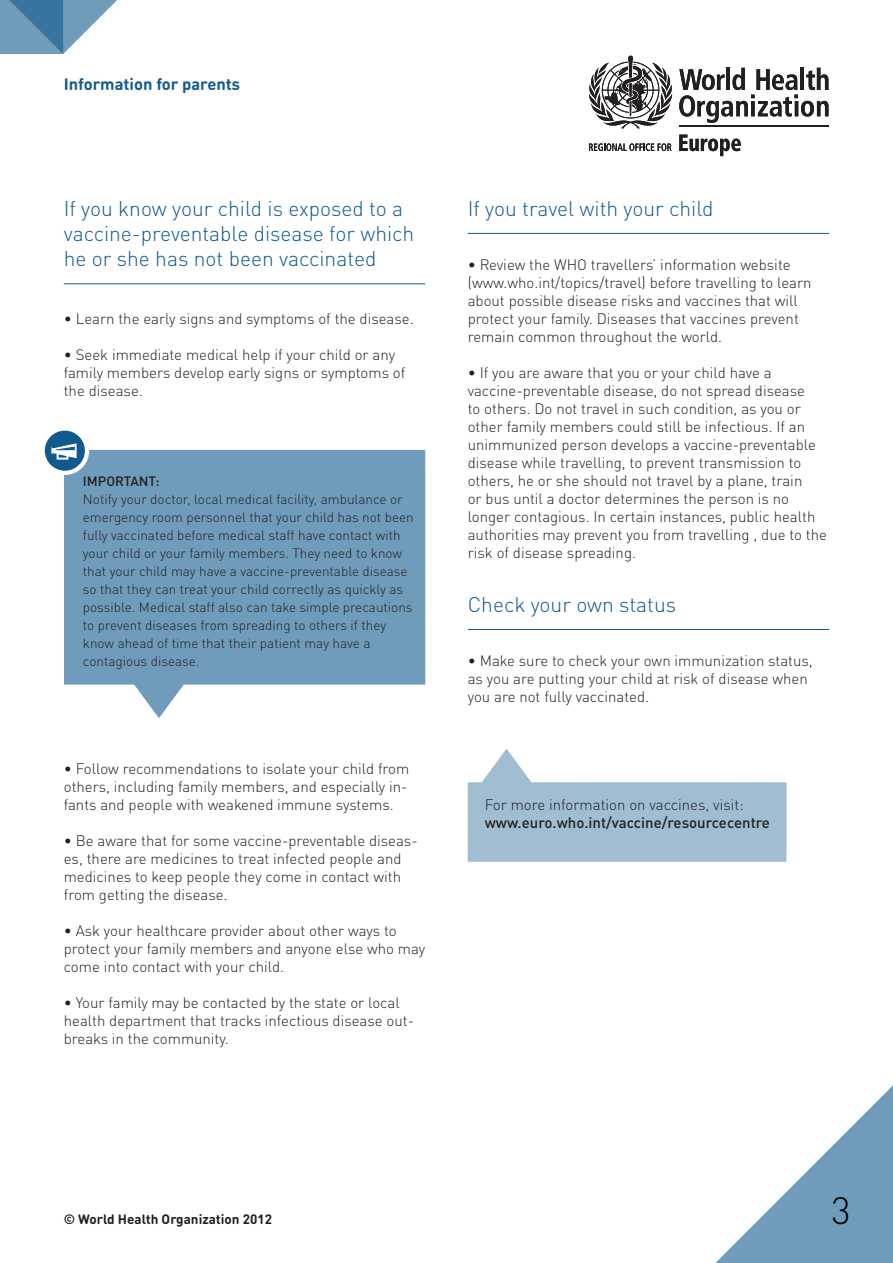
<style>
.page{position:relative;width:893px;height:1263px;background:#fff}
.page>*{position:absolute;margin:0;border:0;box-sizing:border-box;transform-origin:0 0}
.t1{font:300 37.5px "DIN Pro";color:#000}
.t2{font:300 21px/25.2px "DIN Pro";color:#115a8e}
.t3{font:700 16.5px "DIN Round Pro";color:#115a8e}
.t4{font:300 15px/18px "DIN Pro";color:#231f20}
.t5{font:500 15px "DIN Pro";color:#231f20}
.t6{font:300 13.5px/18px "DIN Pro";color:#231f20}
.t7{font:700 13.5px "DIN Round Pro";color:#231f20}
.t8{font:500 13.5px "DIN Pro";color:#231f20}
</style>
<div class="page">
<svg style="left:715px;top:1085px;width:178px;height:178px"></svg>
<svg style="left:0;top:0;width:117px;height:54px"></svg>
<svg style="left:589px;top:143px;width:82px;height:8px"></svg>
<hr style="left:679px;top:126px;width:150px;height:1px;background:#231f20">
<svg style="left:589px;top:56px;width:83px;height:72px"></svg>
<svg style="left:679px;top:68px;width:149px;height:55px"></svg>
<svg style="left:679px;top:135px;width:62px;height:21px"></svg>
<svg style="left:64px;top:450px;width:361px;height:268px;background:#80a7c2"></svg>
<svg style="left:43px;top:428px;width:44px;height:45px"></svg>
<div style="left:40px;top:426px;width:49px;height:49px;border:4px solid #fff;border-radius:50%"></div>
<svg style="left:51px;top:443px;width:26px;height:17px"></svg>
<hr style="left:64px;top:283px;width:361px;height:1px;background:#115a8e">
<hr style="left:468px;top:233px;width:361px;height:1px;background:#115a8e">
<hr style="left:468px;top:629px;width:361px;height:1px;background:#115a8e">
<svg style="left:468px;top:749px;width:318px;height:113px"></svg>
<p class="t3" style="left:64px;top:73px;width:178px">Information for parents</p>
<h2 class="t2" style="left:64px;top:194px;width:352px">If you know your child is exposed to a vaccine-preventable disease for which he or she has not been vaccinated</h2>
<p class="t4" style="left:64px;top:308px;width:351px">• Learn the early signs and symptoms of the disease.</p>
<p class="t4" style="left:64px;top:344px;width:343px">• Seek immediate medical help if your child or any family members develop early signs or symptoms of the disease.</p>
<p class="t8" style="left:83px;top:470px;width:78px">IMPORTANT:</p>
<p class="t6" style="left:83px;top:489px;width:332px">Notify your doctor, local medical facility, ambulance or emergency room personnel that your child has not been fully vaccinated before medical staff have contact with your child or your family members. They need to know that your child may have a vaccine-preventable disease so that they can treat your child correctly as quickly as possible. Medical staff also can take simple precautions to prevent diseases from spreading to others if they know ahead of time that their patient may have a contagious disease.</p>
<p class="t4" style="left:64px;top:758px;width:347px;text-align:justify">• Follow recommendations to isolate your child from others, including family members, and especially in&shy;fants and people with weakened immune systems.</p>
<p class="t4" style="left:64px;top:830px;width:355px">• Be aware that for some vaccine-preventable diseas&shy;es, there are medicines to treat infected people and medicines to keep people they come in contact with from getting the disease.</p>
<p class="t4" style="left:64px;top:920px;width:363px">• Ask your healthcare provider about other ways to protect your family members and anyone else who may come into contact with your child.</p>
<p class="t4" style="left:64px;top:992px;width:352px">• Your family may be contacted by the state or local health department that tracks infectious disease out&shy;breaks in the community.</p>
<h2 class="t2" style="left:468px;top:194px;width:247px">If you travel with your child</h2>
<p class="t4" style="left:468px;top:254px;width:345px">• Review the WHO travellers’ information website (www.who.int/topics/travel) before travelling to learn about possible disease risks and vaccines that will protect your family. Diseases that vaccines prevent remain common throughout the world.</p>
<p class="t4" style="left:468px;top:362px;width:361px">• If you are aware that you or your child have a vaccine-preventable disease, do not spread disease<br>to others. Do not travel in such condition, as you or other family members could still be infectious. If an unimmunized person develops a vaccine-preventable disease while travelling, to prevent transmission to others, he or she should not travel by a plane, train<br>or bus until a doctor determines the person is no longer contagious. In certain instances, public health authorities may prevent you from travelling , due to the risk of disease spreading.</p>
<h2 class="t2" style="left:468px;top:590px;width:210px">Check your own status</h2>
<p class="t4" style="left:468px;top:650px;width:346px">• Make sure to check your own immunization status, as you are putting your child at risk of disease when you are not fully vaccinated.</p>
<p class="t4" style="left:485px;top:794px;width:260px">For more information on vaccines, visit:</p>
<p class="t5" style="left:485px;top:810px;width:287px">www.euro.who.int/vaccine/resourcecentre</p>
<p class="t7" style="left:64px;top:1210px;width:210px">© World Health Organization 2012</p>
<h1 class="t1" style="left:831px;top:1182px;width:21px">3</h1>
</div>
